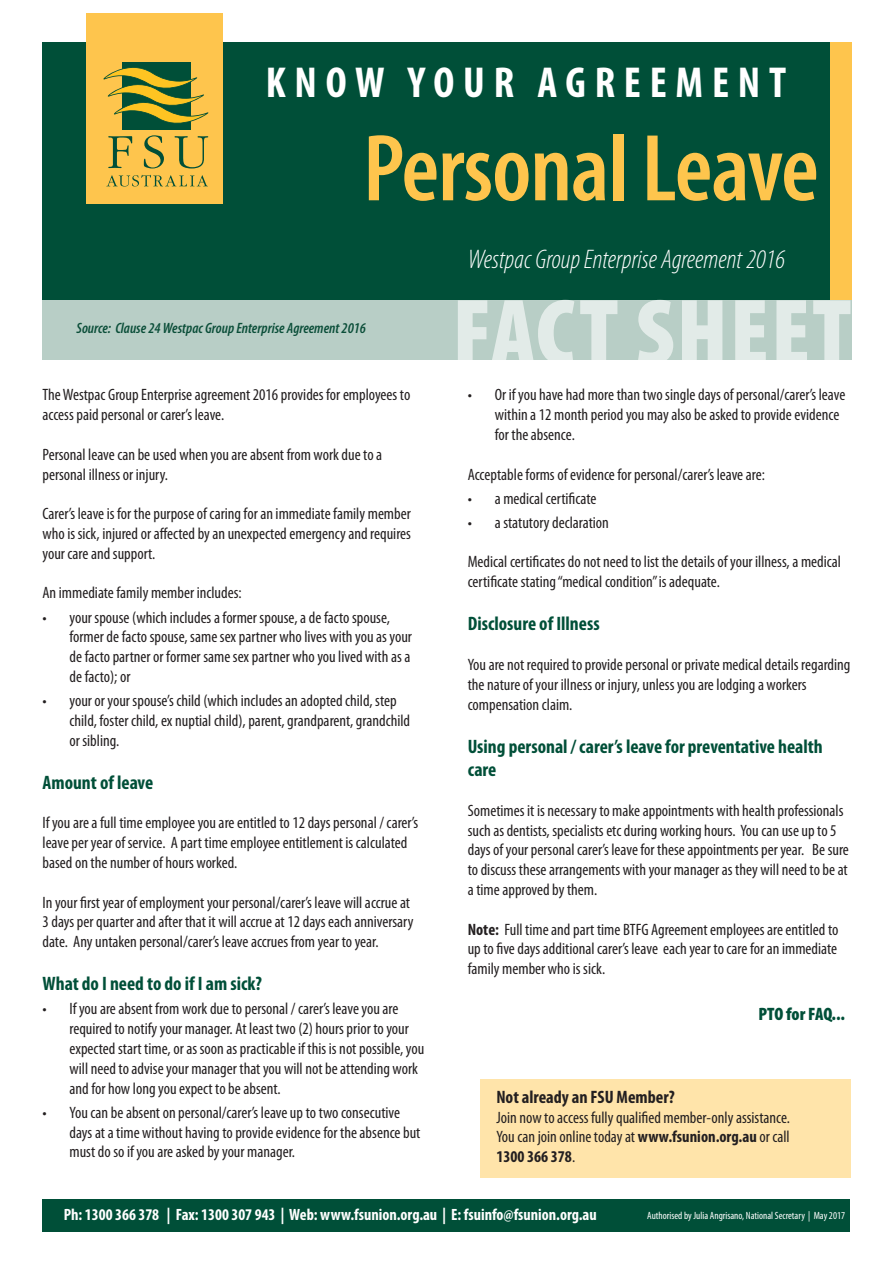
<style>
.page{position:relative;width:893px;height:1263px;background:#fff}
.page>*{position:absolute;margin:0;border:0;box-sizing:border-box;transform-origin:0 0}
.t1{font:600 condensed 96px "Myriad Pro";letter-spacing:-.01em;color:#fec54d}
.t2{font:700 condensed 43.5px "Myriad Pro";letter-spacing:.2em;color:#fff}
.t3{font:italic 300 condensed 27px "Myriad Pro";color:#fff}
.t4{font:700 condensed 19.5px/23.4px "Myriad Pro";color:#004f38}
.t5{font:700 condensed 18px "Myriad Pro";color:#231f20}
.t6{font:900 condensed 18px "Myriad Pro";letter-spacing:-.005em;color:#004f38}
.t7{font:condensed 16.5px/19.8px "Myriad Pro";color:#231f20}
.t8{font:700 condensed 16.35px "Myriad Pro";color:#fff}
.t9{font:italic 600 condensed 15px "Myriad Pro";color:#0b4e39}
.t10{font:condensed 10.5px "Myriad Pro";color:#fff}
.s1{font-weight:700}
</style>
<div class="page">
<div style="left:43px;top:43px;width:807px;height:257px;background:#004f38"></div>
<div style="left:43px;top:1199px;width:807px;height:33px;background:#004f38"></div>
<div style="left:43px;top:300px;width:808px;height:60px;background:#b8cec6"></div>
<div style="left:86px;top:13px;width:137px;height:191px;background:#fec54d"></div>
<div style="left:830px;top:43px;width:21px;height:257px;background:#fec54d"></div>
<svg style="left:107px;top:175px;width:101px;height:11px"></svg>
<svg style="left:103px;top:62px;width:105px;height:106px"></svg>
<svg style="left:458px;top:300px;width:392px;height:60px"></svg>
<div style="left:480px;top:1079px;width:370px;height:99px;background:#ffe4aa"></div>
<h2 class="t2" style="left:266px;top:55px;width:522px">Know your Agreement</h2>
<h1 class="t1" style="left:363px;top:116px;width:457px">Personal Leave</h1>
<p class="t9" style="left:77px;top:320px;width:291px">Source: Clause 24 Westpac Group Enterprise Agreement 2016</p>
<p class="t7" style="left:43px;top:385px;width:369px">The Westpac Group Enterprise agreement 2016 provides for employees to access paid personal or carer’s leave.</p>
<p class="t7" style="left:43px;top:444px;width:341px">Personal leave can be used when you are absent from work due to a personal illness or injury.</p>
<p class="t7" style="left:43px;top:504px;width:370px;text-align:justify">Carer’s leave is for the purpose of caring for an immediate family member who is sick, injured or affected by an unexpected emergency and requires your care and support.</p>
<p class="t7" style="left:43px;top:583px;width:201px">An immediate family member includes:</p>
<p class="t7" style="left:70px;top:607px;width:344px;text-indent:-27px">• your spouse (which includes a former spouse, a de facto spouse, former de facto spouse, same sex partner who lives with you as your de facto partner or former same sex partner who you lived with as a de facto); or</p>
<p class="t7" style="left:70px;top:690px;width:342px;text-indent:-27px">• your or your spouse’s child (which includes an adopted child, step child, foster child, ex nuptial child), parent, grandparent, grandchild or sibling.</p>
<p class="t4" style="left:43px;top:770px;width:112px">Amount of leave</p>
<p class="t7" style="left:43px;top:813px;width:377px">If you are a full time employee you are entitled to 12 days personal / carer’s leave per year of service. A part time employee entitlement is calculated based on the number of hours worked.</p>
<p class="t7" style="left:43px;top:892px;width:372px">In your first year of employment your personal/carer’s leave will accrue at<br>3 days per quarter and after that it will accrue at 12 days each anniversary date. Any untaken personal/carer’s leave accrues from year to year.</p>
<p class="t4" style="left:43px;top:972px;width:221px">What do I need to do if I am sick?</p>
<p class="t7" style="left:70px;top:999px;width:356px;text-indent:-27px">• If you are absent from work due to personal / carer’s leave you are required to notify your manager. At least two (2) hours prior to your expected start time, or as soon as practicable if this is not possible, you will need to advise your manager that you will not be attending work and for how long you expect to be absent.</p>
<p class="t7" style="left:70px;top:1102px;width:352px;text-indent:-27px">• You can be absent on personal/carer’s leave up to two consecutive days at a time without having to provide evidence for the absence but must do so if you are asked by your manager.</p>
<h3 class="t3" style="left:468px;top:245px;width:319px">Westpac Group Enterprise Agreement 2016</h3>
<p class="t7" style="left:495px;top:385px;width:352px;text-indent:-27px">• Or if you have had more than two single days of personal/carer’s leave within a 12 month period you may also be asked to provide evidence for the absence.</p>
<p class="t7" style="left:468px;top:464px;width:299px">Acceptable forms of evidence for personal/carer’s leave are:</p>
<p class="t7" style="left:468px;top:488px;width:130px">• a medical certificate</p>
<p class="t7" style="left:468px;top:512px;width:143px">• a statutory declaration</p>
<p class="t7" style="left:468px;top:552px;width:375px">Medical certificates do not need to list the details of your illness, a medical certificate stating “medical condition” is adequate.</p>
<p class="t4" style="left:468px;top:612px;width:133px">Disclosure of Illness</p>
<p class="t7" style="left:468px;top:654px;width:384px">You are not required to provide personal or private medical details regarding the nature of your illness or injury, unless you are lodging a workers compensation claim.</p>
<p class="t4" style="left:468px;top:734px;width:357px">Using personal / carer’s leave for preventative health care</p>
<p class="t7" style="left:468px;top:800px;width:383px">Sometimes it is necessary to make appointments with health professionals such as dentists, specialists etc during working hours. You can use up to 5 days of your personal carer’s leave for these appointments per year. Be sure to discuss these arrangements with your manager as they will need to be at a time approved by them.</p>
<p class="t7" style="left:468px;top:919px;width:372px;text-align:justify"><span class="s1">Note:</span> Full time and part time BTFG Agreement employees are entitled to up to five days additional carer’s leave each year to care for an immediate family member who is sick.</p>
<p class="t6" style="left:758px;top:1004px;width:88px">PTO for FAQ...</p>
<p class="t5" style="left:496px;top:1085px;width:180px">Not already an FSU Member?</p>
<p class="t7" style="left:496px;top:1107px;width:295px;text-align:justify">Join now to access fully qualified member-only assistance.<br>You can join online today at <span class="s1">www.fsunion.org.au</span> or call <span class="s1">1300 366 378</span>.</p>
<p class="t8" style="left:64px;top:1204px;width:534px">Ph: 1300 366 378 | Fax: 1300 307 943 | Web: www.fsunion.org.au | E: fsuinfo@fsunion.org.au</p>
<p class="t10" style="left:647px;top:1209px;width:199px">Authorised by Julia Angrisano, National Secretary | May 2017</p>
</div>
